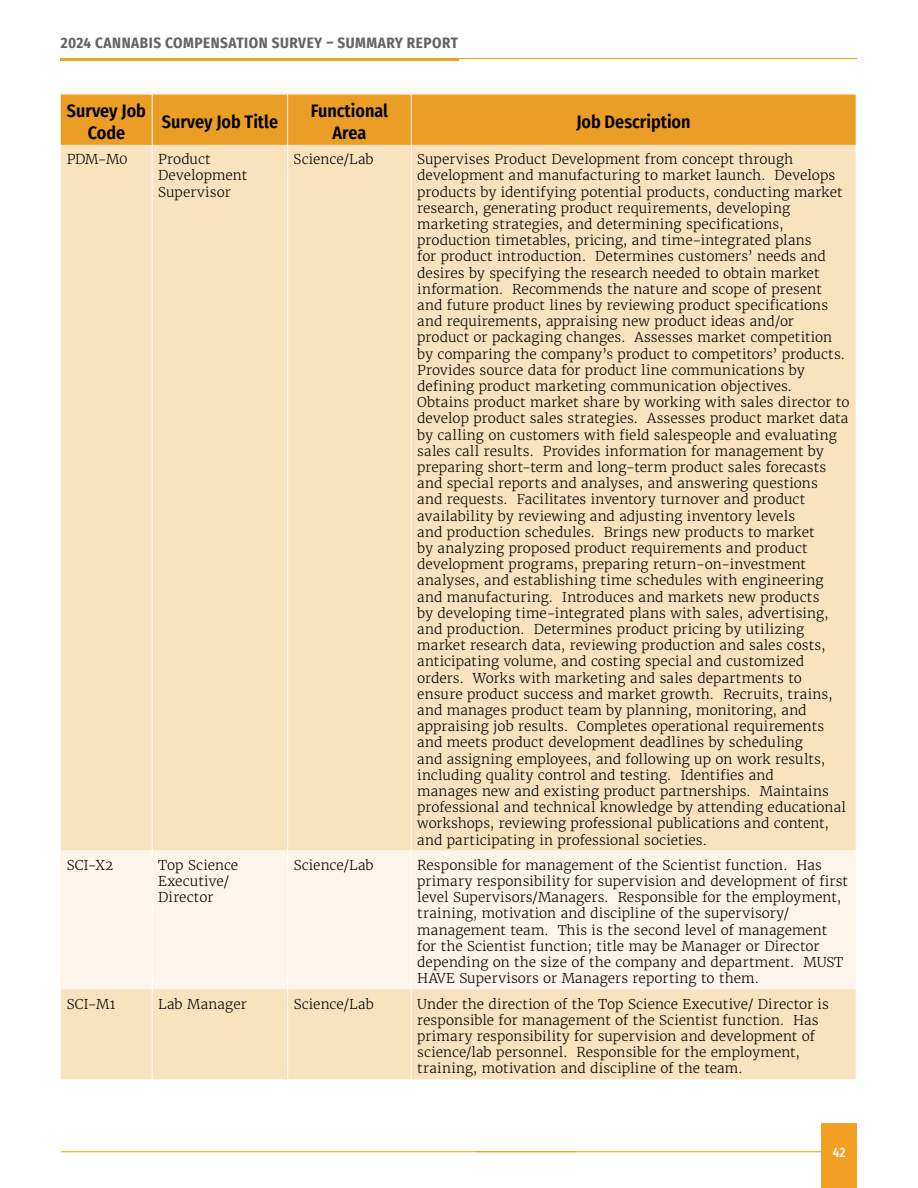
<style>
.page{position:relative;width:918px;height:1188px;background:#fff}
.page>*{position:absolute;margin:0;border:0;box-sizing:border-box;transform-origin:0 0}
.t1{font:600 18px/21.6px "Fira Sans Condensed";color:#000;text-align:center}
.t2{font:700 15px "Fira Sans Condensed";letter-spacing:.035em;color:#656363}
.t3{font:300 13.5px/16.2px "Merriweather";letter-spacing:.005em;color:#000}
.t4{font:500 13.5px "Fira Sans Condensed";color:#fff}
</style>
<div class="page">
<hr style="left:477px;top:1151px;width:380px;height:1px;background:#f1a100">
<hr style="left:61px;top:58px;width:796px;height:1px;background:#f1a100">
<hr style="left:61px;top:1151px;width:516px;height:1px;background:#f1a100">
<hr style="left:61px;top:59px;width:398px;height:2px;background:#f1a023">
<div style="left:821px;top:1123px;width:36px;height:65px;background:#f1a023"></div>
<div style="left:61px;top:94px;width:795px;height:51px;background:#eb9e26"></div>
<div style="left:61px;top:145px;width:795px;height:934px;background:#f9e2be"></div>
<div style="left:61px;top:851px;width:795px;height:138px;background:#fdf5e9"></div>
<hr style="left:152px;top:145px;width:1px;height:706px;background:#fff">
<hr style="left:287px;top:145px;width:1px;height:706px;background:#fff">
<hr style="left:411px;top:145px;width:1px;height:706px;background:#fff">
<hr style="left:152px;top:851px;width:1px;height:138px;background:#fff">
<hr style="left:287px;top:851px;width:1px;height:138px;background:#fff">
<hr style="left:411px;top:851px;width:1px;height:138px;background:#fff">
<hr style="left:152px;top:989px;width:1px;height:90px;background:#fff">
<hr style="left:287px;top:989px;width:1px;height:90px;background:#fff">
<hr style="left:411px;top:989px;width:1px;height:90px;background:#fff">
<hr style="left:152px;top:94px;width:1px;height:51px;background:#fff">
<hr style="left:287px;top:94px;width:1px;height:51px;background:#fff">
<hr style="left:411px;top:94px;width:1px;height:51px;background:#fff">
<p class="t2" style="left:61px;top:31px;width:399px">2024 CANNABIS COMPENSATION SURVEY – SUMMARY REPORT</p>
<h1 class="t1" style="left:67px;top:99px;width:81px">Survey Job<br>Code</h1>
<h1 class="t1" style="left:162px;top:110px;width:118px">Survey Job Title</h1>
<h1 class="t1" style="left:311px;top:99px;width:79px">Functional<br>Area</h1>
<h1 class="t1" style="left:576px;top:110px;width:116px">Job Description</h1>
<p class="t3" style="left:67px;top:151px;width:63px">PDM-M0</p>
<p class="t3" style="left:158px;top:151px;width:90px">Product<br>Development<br>Supervisor</p>
<p class="t3" style="left:294px;top:151px;width:82px">Science/Lab</p>
<p class="t3" style="left:417px;top:151px;width:434px">Supervises Product Development from concept through development and manufacturing to market launch. Develops products by identifying potential products, conducting market research, generating product requirements, developing marketing strategies, and determining specifications, production timetables, pricing, and time-integrated plans<br>for product introduction. Determines customers’ needs and desires by specifying the research needed to obtain market information. Recommends the nature and scope of present and future product lines by reviewing product specifications and requirements, appraising new product ideas and/or<br>product or packaging changes. Assesses market competition by comparing the company’s product to competitors’ products.<br>Provides source data for product line communications by defining product marketing communication objectives.<br>Obtains product market share by working with sales director to develop product sales strategies. Assesses product market data by calling on customers with field salespeople and evaluating sales call results. Provides information for management by preparing short-term and long-term product sales forecasts and special reports and analyses, and answering questions<br>and requests. Facilitates inventory turnover and product availability by reviewing and adjusting inventory levels<br>and production schedules. Brings new products to market<br>by analyzing proposed product requirements and product development programs, preparing return-on-investment analyses, and establishing time schedules with engineering and manufacturing. Introduces and markets new products<br>by developing time-integrated plans with sales, advertising, and production. Determines product pricing by utilizing market research data, reviewing production and sales costs, anticipating volume, and costing special and customized orders. Works with marketing and sales departments to ensure product success and market growth. Recruits, trains, and manages product team by planning, monitoring, and appraising job results. Completes operational requirements and meets product development deadlines by scheduling<br>and assigning employees, and following up on work results, including quality control and testing. Identifies and<br>manages new and existing product partnerships. Maintains professional and technical knowledge by attending educational workshops, reviewing professional publications and content, and participating in professional societies.</p>
<p class="t3" style="left:67px;top:857px;width:48px">SCI-X2</p>
<p class="t3" style="left:158px;top:857px;width:82px">Top Science<br>Executive/<br>Director</p>
<p class="t3" style="left:294px;top:857px;width:82px">Science/Lab</p>
<p class="t3" style="left:417px;top:857px;width:432px">Responsible for management of the Scientist function. Has primary responsibility for supervision and development of first level Supervisors/Managers. Responsible for the employment, training, motivation and discipline of the supervisory/ management team. This is the second level of management for the Scientist function; title may be Manager or Director depending on the size of the company and department. MUST HAVE Supervisors or Managers reporting to them.</p>
<p class="t3" style="left:67px;top:996px;width:50px">SCI-M1</p>
<p class="t3" style="left:158px;top:996px;width:90px">Lab Manager</p>
<p class="t3" style="left:294px;top:996px;width:82px">Science/Lab</p>
<p class="t3" style="left:417px;top:996px;width:413px">Under the direction of the Top Science Executive/ Director is responsible for management of the Scientist function. Has primary responsibility for supervision and development of science/lab personnel. Responsible for the employment, training, motivation and discipline of the team.</p>
<p class="t4" style="left:833px;top:1141px;width:14px">42</p>
</div>
